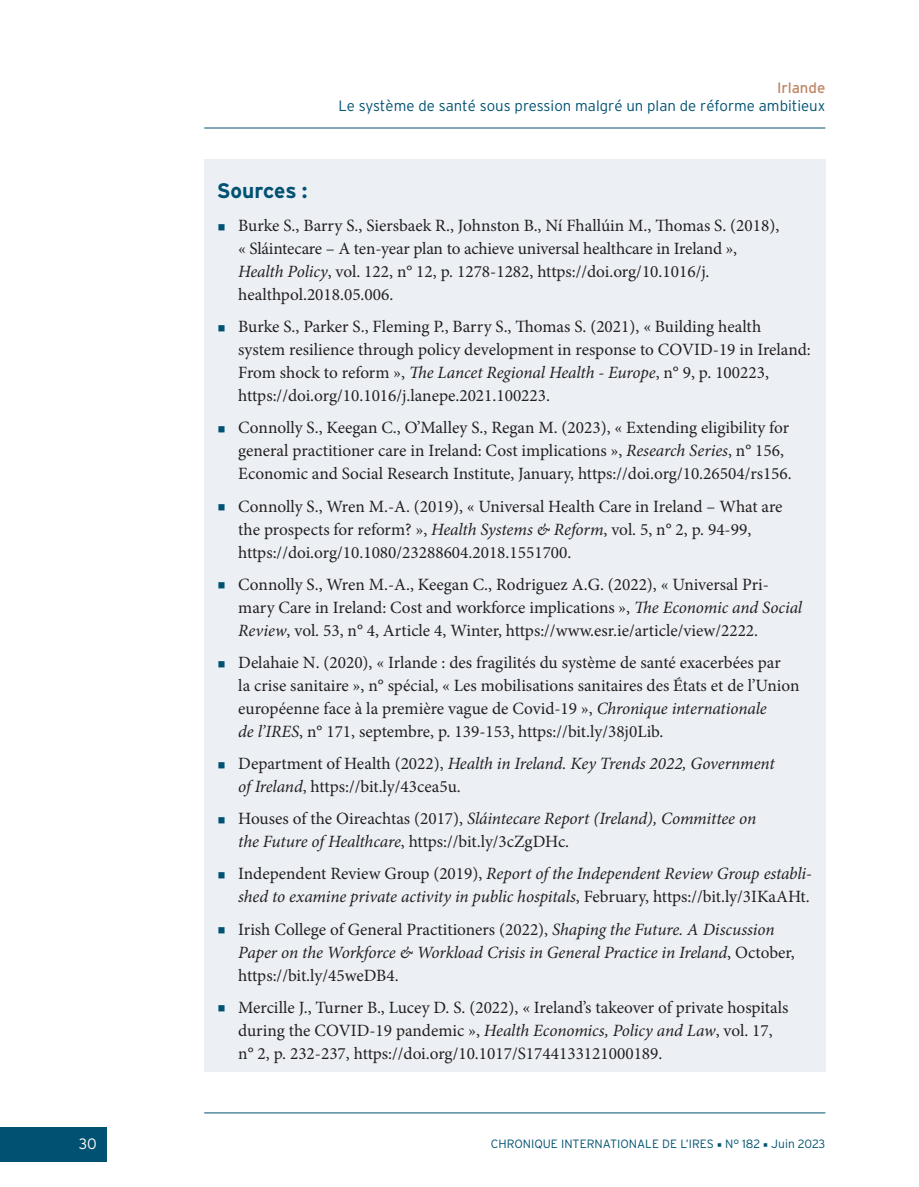
<style>
.page{position:relative;width:919px;height:1187px;background:#fff}
.page>*{position:absolute;margin:0;border:0;box-sizing:border-box;transform-origin:0 0}
.TITRE_BIBLIO{font:700 21px "Interstate";letter-spacing:-.01em;color:#015272}
.REFBIBLIO{font:17.25px/23.1px "Minion Pro";color:#231f20}
.REFBIBLIO-2{font:italic 17.25px/23.1px "Minion Pro";letter-spacing:-.01em;color:#231f20}
.t1{font:300 15px "Interstate";color:#015272}
.t2{font:15px "Interstate";color:#bf8667}
.t3{font:300 15px "Interstate";color:#fff}
.t4{font:300 12px "Interstate";color:#015272}
.s1{color:#015272}
.s2{font-style:italic}
.s3{font-style:normal}
.s4{font-family:"Minion Pro";font-weight:400}
</style>
<div class="page">
<div style="left:0;top:1127px;width:106px;height:34px;background:#015272"></div>
<hr style="left:204px;top:128px;width:621px;height:1px;background:#015272">
<hr style="left:204px;top:1112px;width:621px;height:1px;background:#015272">
<div style="left:204px;top:159px;width:621px;height:912px;background:#ecf0f4"></div>
<p class="t2" style="left:777px;top:79px;width:50px">Irlande</p>
<p class="t1" style="left:338px;top:97px;width:488px">Le système de santé sous pression malgré un plan de réforme ambitieux</p>
<p class="TITRE_BIBLIO" style="left:217px;top:178px;width:92px">Sources :</p>
<p class="REFBIBLIO" style="left:238px;top:214px;width:542px;text-indent:-21px"><span class="s1">▪</span> Burke S., Barry S., Siersbaek R., Johnston B., Ní Fhallúin M., Thomas S. (2018), « Sláintecare – A ten-year plan to achieve universal healthcare in Ireland », <span class="s2">Health Policy</span>, vol. 122, n° 12, p. 1278‑1282, https://doi.org/10.1016/j. healthpol.2018.05.006.</p>
<p class="REFBIBLIO" style="left:238px;top:315px;width:574px;text-indent:-21px"><span class="s1">▪</span> Burke S., Parker S., Fleming P., Barry S., Thomas S. (2021), « Building health system resilience through policy development in response to COVID-19 in Ireland:<br>From shock to reform », <span class="s2">The Lancet Regional Health - Europe</span>, n° 9, p. 100223, https://doi.org/10.1016/j.lanepe.2021.100223.</p>
<p class="REFBIBLIO" style="left:238px;top:416px;width:555px;text-indent:-21px"><span class="s1">▪</span> Connolly S., Keegan C., O’Malley S., Regan M. (2023), « Extending eligibility for general practitioner care in Ireland: Cost implications », <span class="s2">Research Series</span>, n° 156,<br>Economic and Social Research Institute, January, https://doi.org/10.26504/rs156.</p>
<p class="REFBIBLIO" style="left:238px;top:494px;width:545px;text-indent:-21px"><span class="s1">▪</span> Connolly S., Wren M.-A. (2019), « Universal Health Care in Ireland – What are the prospects for reform? », <span class="s2">Health Systems &amp; Reform</span>, vol. 5, n° 2, p. 94‑99, https://doi.org/10.1080/23288604.2018.1551700.</p>
<p class="REFBIBLIO" style="left:238px;top:572px;width:565px;text-indent:-21px"><span class="s1">▪</span> Connolly S., Wren M.-A., Keegan C., Rodriguez A.G. (2022), « Universal Pri&shy;mary Care in Ireland: Cost and workforce implications », <span class="s2">The Economic and Social<br>Review</span>, vol. 53, n° 4, Article 4, Winter, https://www.esr.ie/article/view/2222.</p>
<p class="REFBIBLIO" style="left:238px;top:651px;width:562px;text-indent:-21px"><span class="s1">▪</span> Delahaie N. (2020), « Irlande : des fragilités du système de santé exacerbées par<br>la crise sanitaire », n° spécial, « Les mobilisations sanitaires des États et de l’Union européenne face à la première vague de Covid-19 », <span class="s2">Chronique internationale<br>de l’IRES</span>, n° 171, septembre, p. 139‑153, https://bit.ly/38j0Lib.</p>
<p class="REFBIBLIO" style="left:238px;top:752px;width:538px;text-indent:-21px"><span class="s1">▪</span> Department of Health (2022), <span class="s2">Health in Ireland. Key Trends 2022, Government of Ireland</span>, https://bit.ly/43cea5u.</p>
<p class="REFBIBLIO-2" style="left:238px;top:807px;width:519px;text-indent:-21px"><span class="s1">▪</span> <span class="s3">Houses of the Oireachtas (2017),</span> Sláintecare Report (Ireland), Committee on the Future of Healthcare<span class="s3">, https://bit.ly/3cZgDHc.</span></p>
<p class="REFBIBLIO-2" style="left:217px;top:862px;width:596px;text-align:right"><span class="s1">▪</span> <span class="s3">Independent Review Group (2019),</span> Report of the Independent Review Group establi&shy;shed to examine private activity in public hospitals<span class="s3">, February, https://bit.ly/3IKaAHt.</span></p>
<p class="REFBIBLIO-2" style="left:238px;top:917px;width:558px;text-indent:-21px"><span class="s1">▪</span> <span class="s3">Irish College of General Practitioners (2022),</span> Shaping the Future. A Discussion<br>Paper on the Workforce &amp; Workload Crisis in General Practice in Ireland<span class="s3">, October, https://bit.ly/45weDB4.</span></p>
<p class="REFBIBLIO" style="left:238px;top:995px;width:551px;text-indent:-21px"><span class="s1">▪</span> Mercille J., Turner B., Lucey D. S. (2022), « Ireland’s takeover of private hospitals during the COVID-19 pandemic », <span class="s2">Health Economics, Policy and Law</span>, vol. 17, n° 2, p. 232‑237, https://doi.org/10.1017/S1744133121000189.</p>
<p class="t3" style="left:79px;top:1135px;width:19px">30</p>
<p class="t4" style="left:491px;top:1137px;width:336px">CHRONIQUE INTERNATIONALE DE L’IRES <span class="s4">■</span> N° 182 <span class="s4">■</span> Juin 2023</p>
</div>
